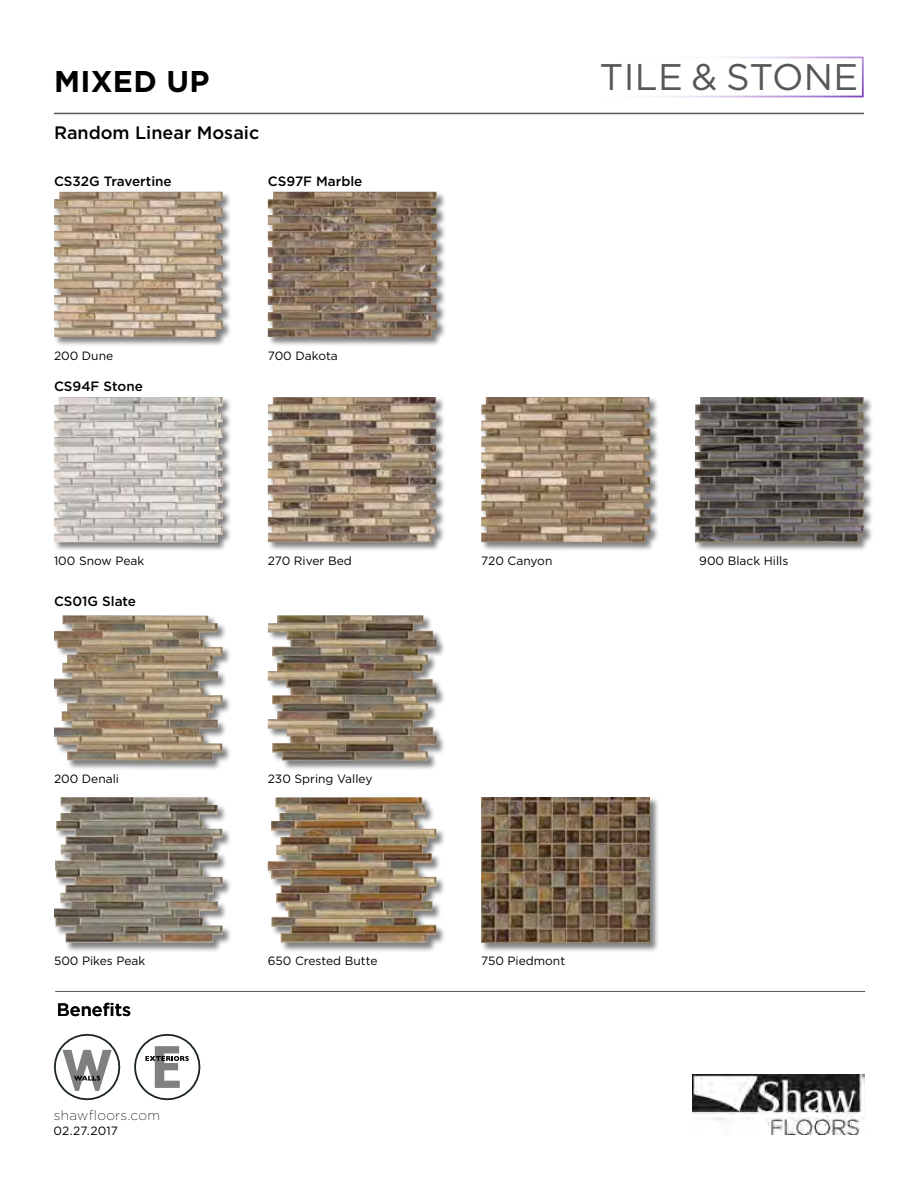
<style>
.page{position:relative;width:918px;height:1188px;background:#fff}
.page>*{position:absolute;margin:0;border:0;box-sizing:border-box;transform-origin:0 0}
.t1{font:37.05px "Gotham";letter-spacing:.01em;color:#555759}
.t2{font:700 30px "Gotham";letter-spacing:.01em;color:#000}
.t3{font:500 18px "Gotham";color:#000}
.t4{font:200 13.65px "Gotham";letter-spacing:.02em;color:#000}
.t5{font:500 13.5px "Gotham";color:#000}
.t6{font:12px "Gotham";color:#000}
</style>
<div class="page">
<svg style="left:651px;top:57px;width:213px;height:40px"></svg>
<hr style="left:54px;top:113px;width:810px;height:1px;background:#58595b">
<hr style="left:55px;top:991px;width:810px;height:1px;background:#58595b">
<img style="left:693px;top:1074px;width:171px;height:61px">
<div style="left:53px;top:191px;width:179px;height:156px;background:#000;opacity:.5"></div>
<img style="left:54px;top:192px;width:169px;height:145px">
<div style="left:53px;top:397px;width:179px;height:155px;background:#000;opacity:.5"></div>
<img style="left:54px;top:397px;width:169px;height:145px">
<div style="left:53px;top:615px;width:179px;height:155px;background:#000;opacity:.5"></div>
<img style="left:54px;top:615px;width:169px;height:146px">
<div style="left:267px;top:191px;width:179px;height:156px;background:#000;opacity:.5"></div>
<img style="left:268px;top:192px;width:169px;height:145px">
<div style="left:267px;top:397px;width:178px;height:155px;background:#000;opacity:.5"></div>
<img style="left:268px;top:397px;width:168px;height:145px">
<div style="left:267px;top:615px;width:179px;height:155px;background:#000;opacity:.5"></div>
<img style="left:268px;top:615px;width:169px;height:146px">
<div style="left:267px;top:797px;width:179px;height:155px;background:#000;opacity:.5"></div>
<img style="left:268px;top:797px;width:168px;height:146px">
<div style="left:481px;top:397px;width:178px;height:155px;background:#000;opacity:.5"></div>
<img style="left:481px;top:397px;width:169px;height:145px">
<div style="left:481px;top:797px;width:178px;height:155px;background:#000;opacity:.5"></div>
<img style="left:481px;top:797px;width:169px;height:146px">
<div style="left:694px;top:397px;width:179px;height:155px;background:#000;opacity:.5"></div>
<img style="left:695px;top:397px;width:169px;height:145px">
<div style="left:53px;top:797px;width:179px;height:155px;background:#000;opacity:.5"></div>
<img style="left:54px;top:797px;width:169px;height:146px">
<svg style="left:134px;top:1033px;width:67px;height:68px"></svg>
<svg style="left:54px;top:1033px;width:67px;height:68px"></svg>
<h2 class="t2" style="left:54px;top:61px;width:157px">MIXED UP</h2>
<h1 class="t1" style="left:599px;top:53px;width:261px">TILE &amp; STONE</h1>
<h3 class="t3" style="left:54px;top:121px;width:207px">Random Linear Mosaic</h3>
<p class="t5" style="left:54px;top:173px;width:119px">CS32G Travertine</p>
<p class="t5" style="left:268px;top:173px;width:96px">CS97F Marble</p>
<p class="t6" style="left:54px;top:348px;width:61px">200 Dune</p>
<p class="t5" style="left:54px;top:377px;width:90px">CS94F Stone</p>
<p class="t6" style="left:268px;top:348px;width:72px">700 Dakota</p>
<p class="t6" style="left:54px;top:553px;width:92px">100 Snow Peak</p>
<p class="t5" style="left:54px;top:592px;width:84px">CS01G Slate</p>
<p class="t6" style="left:268px;top:553px;width:85px">270 River Bed</p>
<p class="t6" style="left:54px;top:771px;width:67px">200 Denali</p>
<p class="t6" style="left:268px;top:771px;width:106px">230 Spring Valley</p>
<p class="t6" style="left:54px;top:953px;width:93px">500 Pikes Peak</p>
<h3 class="t3" style="left:57px;top:998px;width:76px">Benefits</h3>
<p class="t4" style="left:54px;top:1107px;width:108px">shawfloors.com</p>
<p class="t6" style="left:53px;top:1123px;width:66px">02.27.2017</p>
<p class="t6" style="left:268px;top:953px;width:111px">650 Crested Butte</p>
<p class="t6" style="left:481px;top:553px;width:73px">720 Canyon</p>
<p class="t6" style="left:481px;top:953px;width:86px">750 Piedmont</p>
<p class="t6" style="left:699px;top:553px;width:91px">900 Black Hills</p>
</div>
